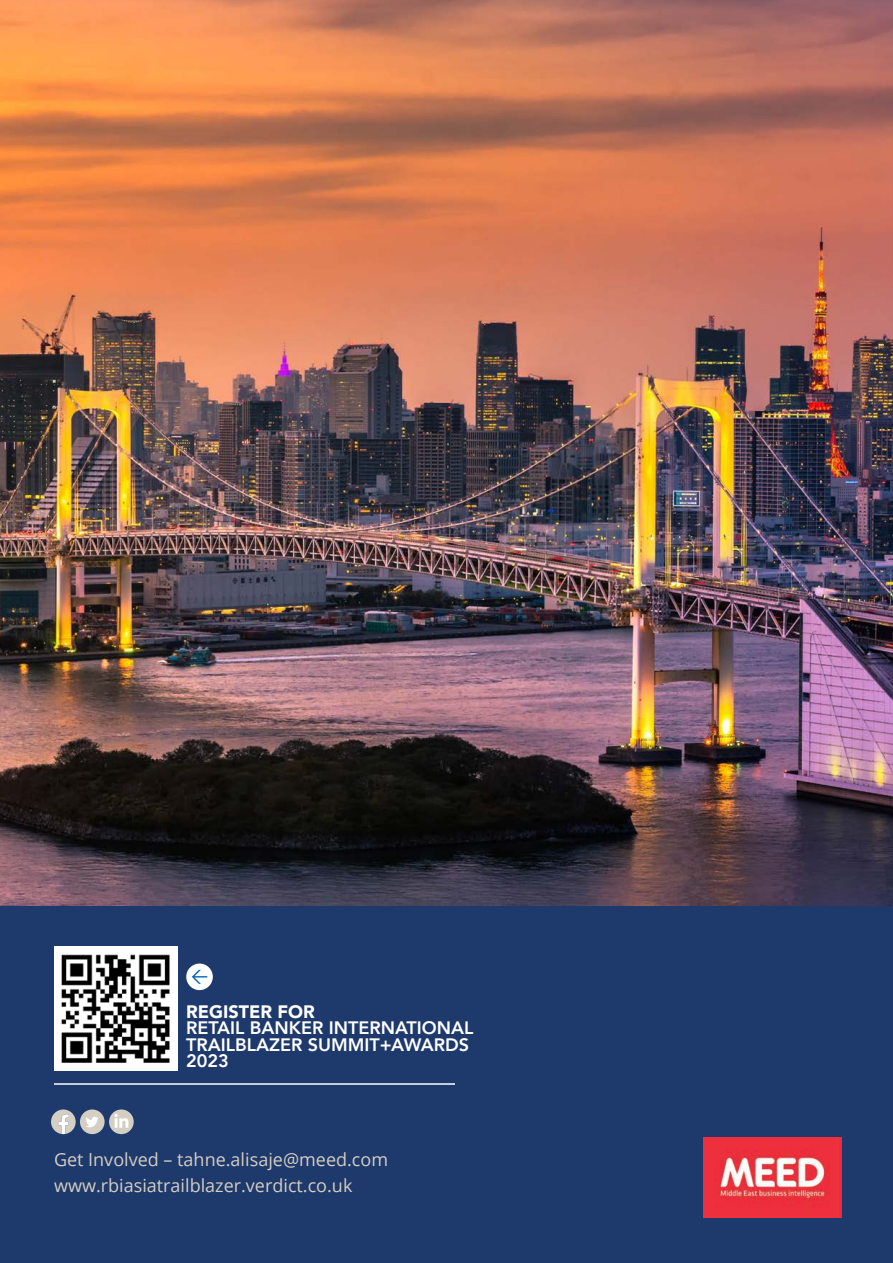
<style>
.page{position:relative;width:893px;height:1263px;background:#1e396b}
.page>*{position:absolute;margin:0;border:0;box-sizing:border-box;transform-origin:0 0}
.t1{font:18px "Open Sans";color:#d4cec3}
.t2{font:800 18px/16.5px "Avenir";color:#fff}
.t3{font:900 18px "Avenir";color:#fff}
</style>
<div class="page">
<img style="left:0;top:0;width:893px;height:906px">
<div style="left:80px;top:1109px;width:25px;height:25px;background:#d4cec3;border-radius:50%"></div>
<div style="left:109px;top:1109px;width:25px;height:25px;background:#d4cec3;border-radius:50%"></div>
<svg style="left:86px;top:1117px;width:12px;height:10px"></svg>
<svg style="left:114px;top:1114px;width:14px;height:14px"></svg>
<svg style="left:51px;top:1109px;width:25px;height:25px"></svg>
<img style="left:703px;top:1137px;width:139px;height:80px">
<div style="left:186px;top:963px;width:27px;height:27px;background:#fff;border-radius:50%"></div>
<svg style="left:192px;top:970px;width:15px;height:14px"></svg>
<hr style="left:54px;top:1083px;width:401px;height:2px;background:#fff">
<img style="left:54px;top:946px;width:123px;height:124px">
<p class="t3" style="left:186px;top:996px;width:130px">REGISTER FOR</p>
<p class="t2" style="left:186px;top:1019px;width:289px">RETAIL BANKER INTERNATIONAL<br>TRAILBLAZER SUMMIT+AWARDS<br>2023</p>
<p class="t1" style="left:54px;top:1147px;width:336px">Get Involved – tahne.alisaje@meed.com</p>
<p class="t1" style="left:54px;top:1173px;width:300px">www.rbiasiatrailblazer.verdict.co.uk</p>
</div>
